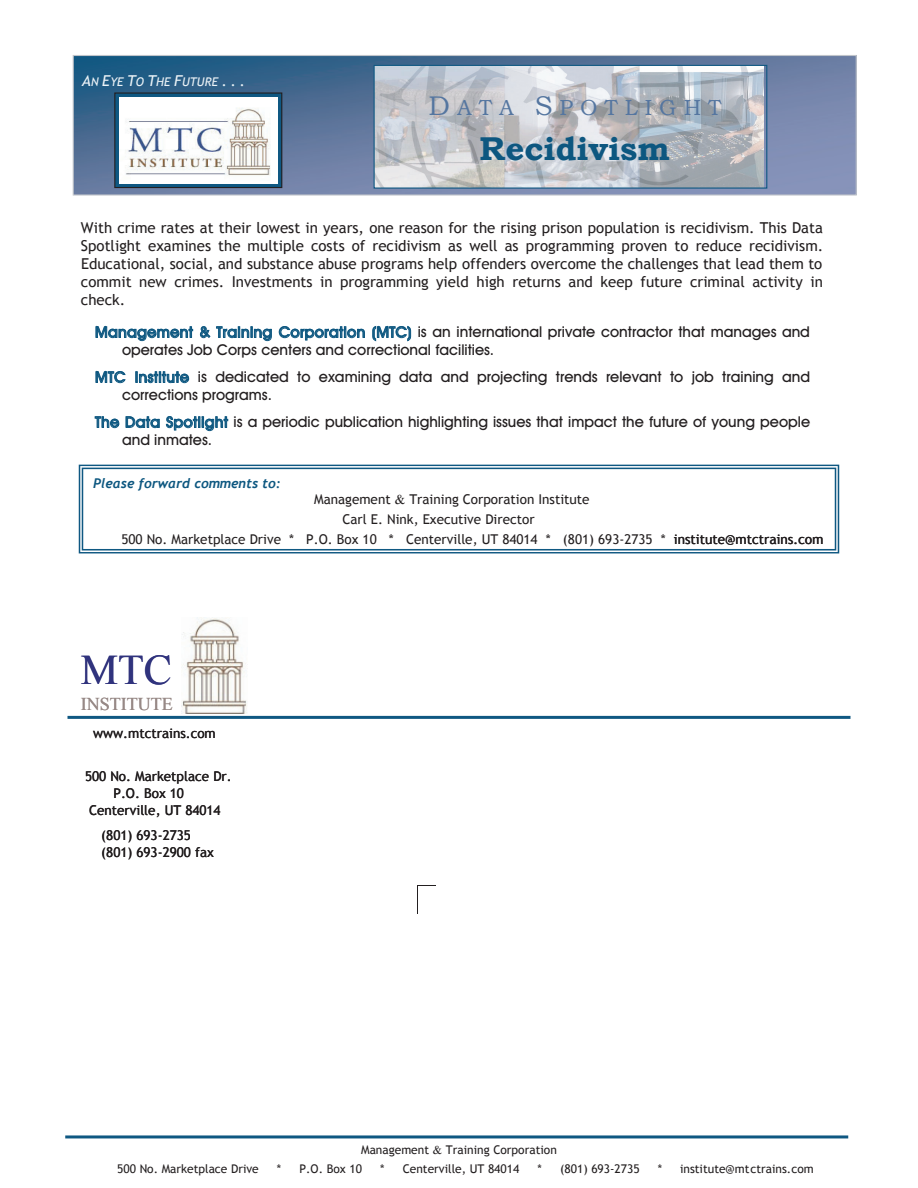
<style>
.page{position:relative;width:918px;height:1188px;background:#fff}
.page>*{position:absolute;margin:0;border:0;box-sizing:border-box;transform-origin:0 0}
.t1{font:42px "Times New Roman";color:#30337d}
.t2{font:700 33px "Bookman Old Style";color:#0d5780}
.t3{font:21.75px "Bookman Old Style";color:#5576a0}
.t4{font:18px "Times New Roman";color:#978986}
.t5{font:15px/18px "Trebuchet MS";color:#231f20;text-align:justify}
.t6{font:500 15px/18px "Avant Garde IT Cby BT";color:#231f20}
.t7{font:13.5px/17.1px "Trebuchet MS";color:#231f20}
.t8{font:italic 700 13.5px "Trebuchet";color:#0d5780}
.t9{font:12px "Trebuchet MS";color:#231f20}
.t10{font:italic 12px "Trebuchet MS";letter-spacing:.005em;color:#ecf3f7}
.s1{font-size:15px}
.s2{font-size:27px}
.s3{color:#0d5780}
.s4{font-family:"Times New Roman"}
</style>
<div class="page">
<img style="left:75px;top:57px;width:780px;height:137px">
<div style="left:73px;top:55px;width:784px;height:141px;border:1px solid #c0c4ca"></div>
<svg style="left:116px;top:94px;width:164px;height:92px;fill:#0f5882"></svg>
<div style="left:114px;top:92px;width:168px;height:96px;border:1px solid #231f21"></div>
<img style="left:120px;top:97px;width:157px;height:86px">
<img style="left:376px;top:67px;width:388px;height:120px">
<div style="left:374px;top:65px;width:393px;height:124px;border:1px solid #0f5882"></div>
<svg style="left:96px;top:327px;width:97px;height:14px"></svg>
<svg style="left:200px;top:326px;width:10px;height:12px"></svg>
<svg style="left:216px;top:327px;width:56px;height:14px"></svg>
<svg style="left:279px;top:326px;width:86px;height:14px"></svg>
<svg style="left:373px;top:326px;width:38px;height:15px"></svg>
<svg style="left:96px;top:371px;width:29px;height:12px"></svg>
<svg style="left:136px;top:372px;width:53px;height:11px"></svg>
<svg style="left:95px;top:417px;width:24px;height:11px"></svg>
<svg style="left:126px;top:417px;width:33px;height:11px"></svg>
<svg style="left:166px;top:416px;width:62px;height:15px"></svg>
<svg style="left:79px;top:465px;width:760px;height:88px"></svg>
<img style="left:181px;top:617px;width:66px;height:97px">
<hr style="left:68px;top:716px;width:782px;height:3px;background:#0f5882">
<svg style="left:418px;top:885px;width:18px;height:1px"></svg>
<hr style="left:65px;top:1135px;width:783px;height:3px;background:#0f5882">
<p class="t10" style="left:82px;top:74px;width:165px"><span class="s1">A</span>N <span class="s1">E</span>YE <span class="s1">T</span>O <span class="s1">T</span>HE <span class="s1">F</span>UTURE <span class="s1">. . .</span></p>
<p class="t3" style="left:428px;top:95px;width:295px"><span class="s2">D</span> A T A <span class="s2">S</span> P O T L I G H T</p>
<p class="t2" style="left:480px;top:129px;width:192px">Recidivism</p>
<p class="t5" style="left:81px;top:218px;width:744px">With crime rates at their lowest in years, one reason for the rising prison population is recidivism. This Data Spotlight examines the multiple costs of recidivism as well as programming proven to reduce recidivism.<br>Educational, social, and substance abuse programs help offenders overcome the challenges that lead them to commit new crimes. Investments in programming yield high returns and keep future criminal activity in check.</p>
<p class="t6" style="left:122px;top:323px;width:689px;text-indent:-27px"><span class="s3">Management &amp; Training Corporation (MTC)</span> is an international private contractor that manages and operates Job Corps centers and correctional facilities.</p>
<p class="t6" style="left:122px;top:368px;width:690px;text-indent:-27px"><span class="s3">MTC Institute</span> is dedicated to examining data and projecting trends relevant to job training and corrections programs.</p>
<p class="t6" style="left:122px;top:413px;width:690px;text-indent:-27px"><span class="s3">The Data Spotlight</span> is a periodic publication highlighting issues that impact the future of young people and inmates.</p>
<p class="t8" style="left:93px;top:475px;width:189px">Please forward comments to:</p>
<p class="t7" style="left:314px;top:491px;width:277px">Management <span class="s4">&amp;</span> Training Corporation Institute</p>
<p class="t7" style="left:342px;top:511px;width:194px">Carl E. Nink, Executive Director</p>
<p class="t7" style="left:121px;top:531px;width:703px">500 No. Marketplace Drive * P.O. Box 10 * Centerville, UT 84014 * (801) 693-2735 * institute@mtctrains.com</p>
<p class="t1" style="left:81px;top:646px;width:92px">MTC</p>
<p class="t4" style="left:81px;top:694px;width:93px">INSTITUTE</p>
<p class="t7" style="left:93px;top:725px;width:124px">www.mtctrains.com</p>
<p class="t7" style="left:85px;top:768px;width:148px">500 No. Marketplace Dr.</p>
<p class="t7" style="left:114px;top:785px;width:72px">P.O. Box 10</p>
<p class="t7" style="left:89px;top:802px;width:133px">Centerville, UT 84014</p>
<p class="t7" style="left:101px;top:827px;width:114px">(801) 693-2735 (801) 693-2900 fax</p>
<p class="t9" style="left:361px;top:1143px;width:197px">Management <span class="s4">&amp;</span> Training Corporation</p>
<p class="t9" style="left:117px;top:1162px;width:143px">500 No. Marketplace Drive</p>
<p class="t9" style="left:277px;top:1162px;width:87px">* P.O. Box 10</p>
<p class="t9" style="left:380px;top:1162px;width:141px">* Centerville, UT 84014</p>
<p class="t9" style="left:537px;top:1162px;width:104px">* (801) 693-2735</p>
<p class="t9" style="left:658px;top:1162px;width:158px">* institute@mtctrains.com</p>
</div>
